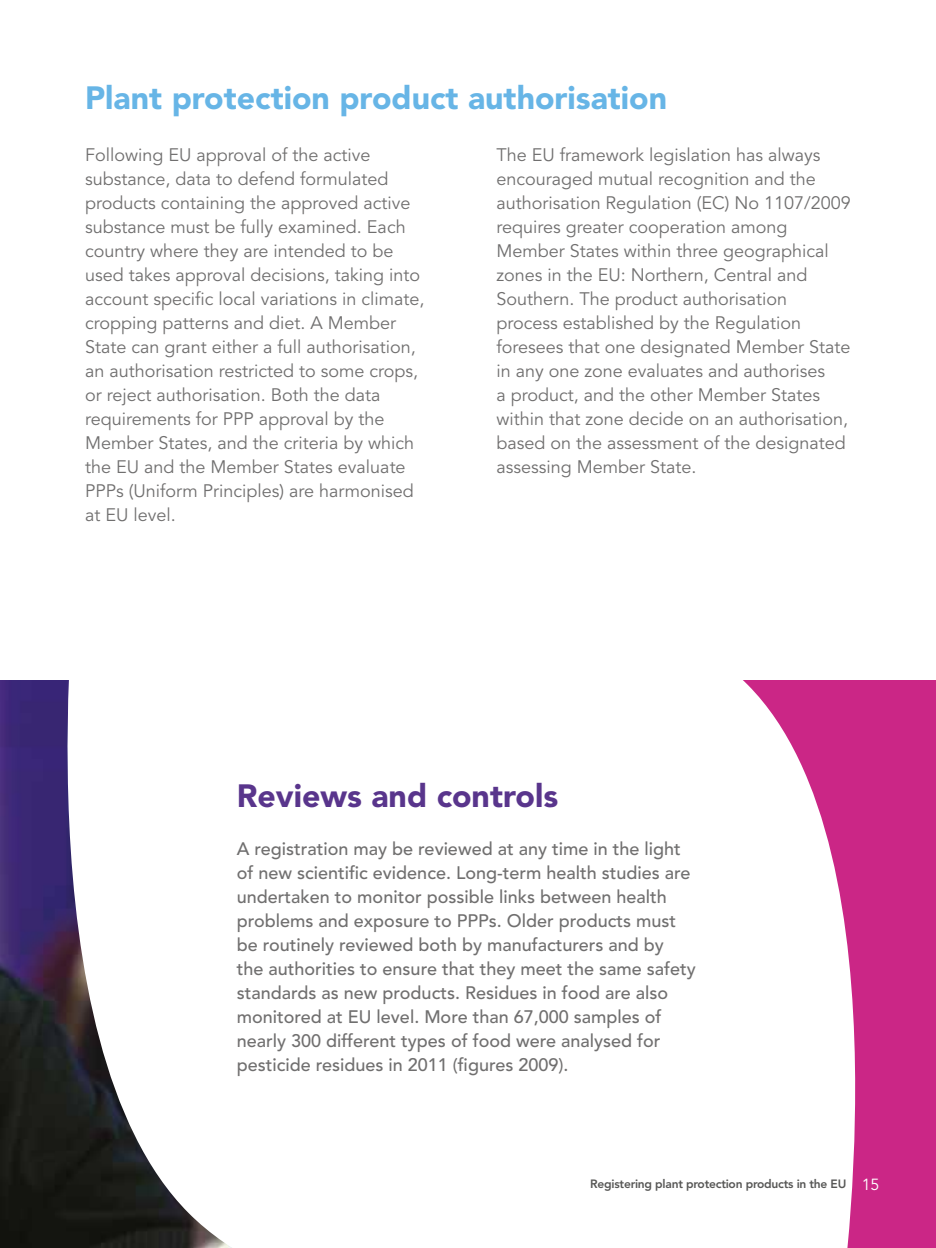
<style>
.page{position:relative;width:936px;height:1248px;background:#fff}
.page>*{position:absolute;margin:0;border:0;box-sizing:border-box;transform-origin:0 0}
.t1{font:900 32px "Avenir LT Std";color:#67b5e6}
.t2{font:900 32px "Avenir LT Std";color:#59358c}
.t3{font:18px/24px "Avenir LT Std";color:#706f6f}
.t4{font:500 18px/24px "Avenir LT Std";color:#706f6f}
.t5{font:800 12px "Avenir LT Std";letter-spacing:-.02em;color:#575756}
.s1{font-weight:400;font-size:16px;color:#fff}
</style>
<div class="page">
<div style="left:0;top:680px;width:935px;height:567px;background:#cb2686"></div>
<img style="left:0;top:680px;width:19px;height:567px">
<svg style="left:19px;top:680px;width:837px;height:567px;background:#e8e3e7"></svg>
<h1 class="t1" style="left:85px;top:79px;width:583px">Plant protection product authorisation</h1>
<p class="t3" style="left:85px;top:143px;width:341px">Following EU approval of the active substance, data to defend formulated products containing the approved active substance must be fully examined. Each country where they are intended to be used takes approval decisions, taking into account specific local variations in climate, cropping patterns and diet. A Member State can grant either a full authorisation, an authorisation restricted to some crops, or reject authorisation. Both the data requirements for PPP approval by the Member States, and the criteria by which the EU and the Member States evaluate PPPs (Uniform Principles) are harmonised at EU level.</p>
<p class="t3" style="left:496px;top:143px;width:356px">The EU framework legislation has always encouraged mutual recognition and the authorisation Regulation (EC) No 1107/2009 requires greater cooperation among Member States within three geographical zones in the EU: Northern, Central and Southern. The product authorisation process established by the Regulation foresees that one designated Member State in any one zone evaluates and authorises<br>a product, and the other Member States within that zone decide on an authorisation, based on the assessment of the designated assessing Member State.</p>
<h1 class="t2" style="left:237px;top:776px;width:323px">Reviews and controls</h1>
<p class="t4" style="left:237px;top:837px;width:460px">A registration may be reviewed at any time in the light of new scientific evidence. Long-term health studies are undertaken to monitor possible links between health problems and exposure to PPPs. Older products must be routinely reviewed both by manufacturers and by<br>the authorities to ensure that they meet the same safety standards as new products. Residues in food are also monitored at EU level. More than 67,000 samples of nearly 300 different types of food were analysed for pesticide residues in 2011 (figures 2009).</p>
<p class="t5" style="left:590px;top:1176px;width:290px">Registering plant protection products in the EU <span class="s1">15</span></p>
</div>
